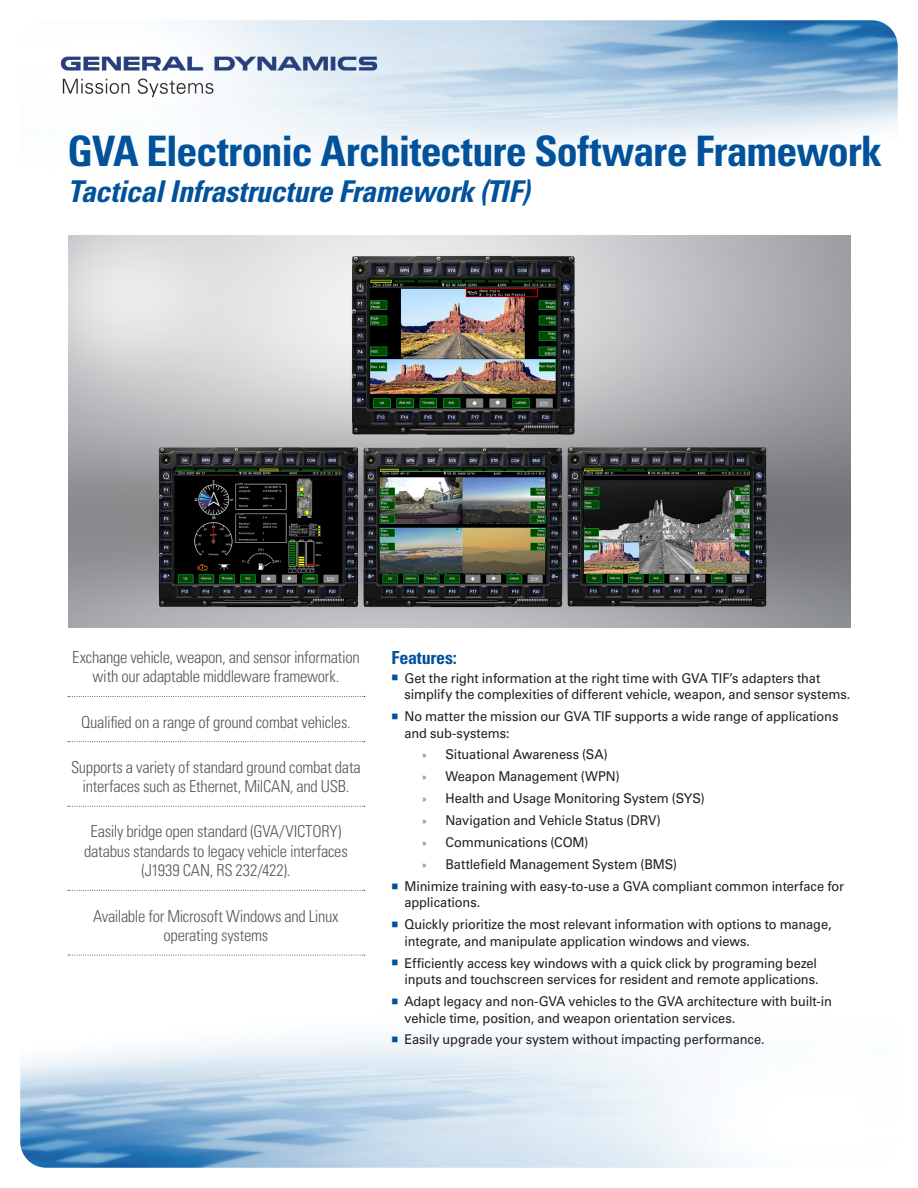
<style>
.page{position:relative;width:918px;height:1188px;background:#fff}
.page>*{position:absolute;margin:0;border:0;box-sizing:border-box;transform-origin:0 0}
.Front-Title{font:700 condensed 42px "Univers LT Std";letter-spacing:-.02em;color:#01529a}
.Front_Subtitle{font:italic 700 condensed 30px "Univers LT Std";letter-spacing:-.01em;color:#01529a}
.Front_Subhead{font:700 condensed 18px "Univers LT Std";letter-spacing:-.01em;color:#01529a}
.Front_Key_Message{font:300 condensed 16.5px/19.5px "Univers LT Std";letter-spacing:-.02em;color:#57585a;text-align:center}
.t1{font:13.5px/16.5px "Univers LT Std";letter-spacing:-.01em;color:#231f20;scale:.95 1}
.s1{color:#01529a}
.s2{font-family:"Myriad Pro";font-size:9.75px;color:#01529a}
</style>
<div class="page">
<img style="left:20px;top:20px;width:878px;height:1148px">
<img style="left:58px;top:54px;width:324px;height:45px">
<svg style="left:68px;top:696px;width:297px;height:1px"></svg>
<svg style="left:68px;top:741px;width:297px;height:1px"></svg>
<svg style="left:68px;top:806px;width:297px;height:1px"></svg>
<svg style="left:68px;top:890px;width:297px;height:1px"></svg>
<svg style="left:68px;top:955px;width:297px;height:1px"></svg>
<img style="left:68px;top:236px;width:783px;height:391px">
<p class="Front-Title" style="left:68px;top:125px;width:816px">GVA Electronic Architecture Software Framework</p>
<p class="Front_Subtitle" style="left:68px;top:173px;width:463px">Tactical Infrastructure Framework (TIF)</p>
<p class="Front_Key_Message" style="left:72px;top:647px;width:289px">Exchange vehicle, weapon, and sensor information with our adaptable middleware framework.</p>
<p class="Front_Key_Message" style="left:81px;top:712px;width:271px">Qualified on a range of ground combat vehicles.</p>
<p class="Front_Key_Message" style="left:71px;top:757px;width:291px">Supports a variety of standard ground combat data interfaces such as Ethernet, MilCAN, and USB.</p>
<p class="Front_Key_Message" style="left:84px;top:822px;width:265px">Easily bridge open standard (GVA/VICTORY) databus standards to legacy vehicle interfaces (J1939 CAN, RS 232/422).</p>
<p class="Front_Key_Message" style="left:93px;top:906px;width:247px">Available for Microsoft Windows and Linux operating systems</p>
<p class="Front_Subhead" style="left:392px;top:647px;width:67px">Features:</p>
<p class="t1" style="left:404px;top:670px;width:471px;text-indent:-13px"><span class="s1">■</span> Get the right information at the right time with GVA TIF’s adapters that simplify the complexities of different vehicle, weapon, and sensor systems.</p>
<p class="t1" style="left:404px;top:708px;width:458px;text-indent:-13px"><span class="s1">■</span> No matter the mission our GVA TIF supports a wide range of applications and sub-systems:</p>
<p class="t1" style="left:423px;top:747px;width:196px"><span class="s2">»</span> Situational Awareness (SA)</p>
<p class="t1" style="left:423px;top:768px;width:209px"><span class="s2">»</span> Weapon Management (WPN)</p>
<p class="t1" style="left:423px;top:790px;width:298px"><span class="s2">»</span> Health and Usage Monitoring System (SYS)</p>
<p class="t1" style="left:423px;top:812px;width:252px"><span class="s2">»</span> Navigation and Vehicle Status (DRV)</p>
<p class="t1" style="left:423px;top:834px;width:176px"><span class="s2">»</span> Communications (COM)</p>
<p class="t1" style="left:423px;top:856px;width:269px"><span class="s2">»</span> Battlefield Management System (BMS)</p>
<p class="t1" style="left:404px;top:878px;width:464px;text-indent:-13px"><span class="s1">■</span> Minimize training with easy-to-use a GVA compliant common interface for applications.</p>
<p class="t1" style="left:404px;top:916px;width:451px;text-indent:-13px"><span class="s1">■</span> Quickly prioritize the most relevant information with options to manage, integrate, and manipulate application windows and views.</p>
<p class="t1" style="left:392px;top:955px;width:451px;text-align:right"><span class="s1">■</span> Efficiently access key windows with a quick click by programing bezel inputs and touchscreen services for resident and remote applications.</p>
<p class="t1" style="left:404px;top:993px;width:452px;text-indent:-13px"><span class="s1">■</span> Adapt legacy and non-GVA vehicles to the GVA architecture with built-in vehicle time, position, and weapon orientation services.</p>
<p class="t1" style="left:392px;top:1032px;width:394px"><span class="s1">■</span> Easily upgrade your system without impacting performance.</p>
</div>
